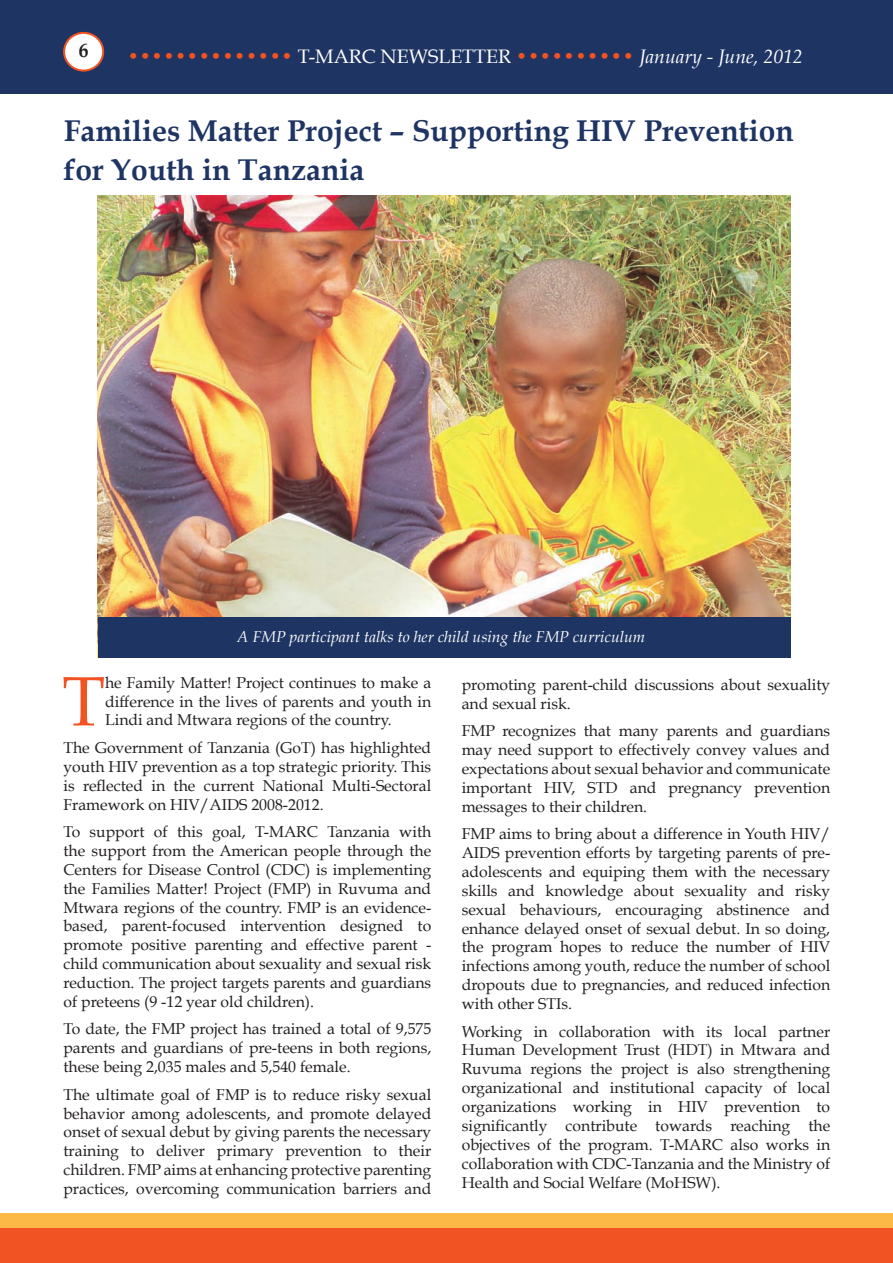
<style>
.page{position:relative;width:893px;height:1263px;background:#fff}
.page>*{position:absolute;margin:0;border:0;box-sizing:border-box;transform-origin:0 0}
.t1{font:69.9px "Book Antiqua";color:#f15422}
.t2{font:700 30px/39px "Book Antiqua";color:#1e3463}
.t3{font:19.5px "Book Antiqua";color:#f15422}
.t4{font:700 19.5px "Book Antiqua";color:#231f20}
.t5{font:15.75px/18.9px "Book Antiqua";color:#231f20;text-align:justify}
.t6{font:italic 15.75px "Book Antiqua";color:#fff}
.s1{color:#fff}
.s2{font-style:italic;color:#fff}
</style>
<div class="page">
<div style="left:0;top:1213px;width:893px;height:50px;background:#fdb945"></div>
<div style="left:0;top:0;width:893px;height:94px;background:#1e3463"></div>
<div style="left:64px;top:33px;width:39px;height:38px;background:#fff;border-radius:50%"></div>
<div style="left:63px;top:32px;width:41px;height:40px;border:2px solid #f15422;border-radius:50%"></div>
<div style="left:0;top:1229px;width:893px;height:34px;background:#f15422"></div>
<img style="left:98px;top:196px;width:692px;height:421px">
<div style="left:98px;top:617px;width:692px;height:40px;background:#1e3463"></div>
<p class="t4" style="left:79px;top:39px;width:11px">6</p>
<p class="t3" style="left:128px;top:44px;width:677px">•••••••••••••• <span class="s1">T-MARC NEWSLETTER</span> •••••••••• <span class="s2">January - June, 2012</span></p>
<h2 class="t2" style="left:64px;top:111px;width:731px">Families Matter Project – Supporting HIV Prevention for Youth in Tanzania</h2>
<p class="t6" style="left:237px;top:627px;width:410px">A FMP participant talks to her child using the FMP curriculum</p>
<p class="t5" style="left:462px;top:675px;width:370px">promoting parent-child discussions about sexuality and sexual risk.</p>
<p class="t5" style="left:462px;top:721px;width:370px">FMP recognizes that many parents and guardians may need support to effectively convey values and expectations about sexual behavior and communicate important HIV, STD and pregnancy prevention messages to their children.</p>
<p class="t5" style="left:462px;top:824px;width:370px">FMP aims to bring about a difference in Youth HIV/ AIDS prevention efforts by targeting parents of pre&shy;adolescents and equiping them with the necessary skills and knowledge about sexuality and risky sexual behaviours, encouraging abstinence and enhance delayed onset of sexual debut. In so doing, the program hopes to reduce the number of HIV infections among youth, reduce the number of school dropouts due to pregnancies, and reduced infection with other STIs.</p>
<p class="t5" style="left:462px;top:1022px;width:370px">Working in collaboration with its local partner Human Development Trust (HDT) in Mtwara and Ruvuma regions the project is also strengthening organizational and institutional capacity of local organizations working in HIV prevention to significantly contribute towards reaching the objectives of the program. T-MARC also works in collaboration with CDC-Tanzania and the Ministry of Health and Social Welfare (MoHSW).</p>
<h1 class="t1" style="left:62px;top:658px;width:44px">T</h1>
<p class="t5" style="left:105px;top:673px;width:328px">he Family Matter! Project continues to make a difference in the lives of parents and youth in Lindi and Mtwara regions of the country.</p>
<p class="t5" style="left:63px;top:738px;width:369px">The Government of Tanzania (GoT) has highlighted youth HIV prevention as a top strategic priority. This is reflected in the current National Multi-Sectoral Framework on HIV/AIDS 2008-2012.</p>
<p class="t5" style="left:63px;top:822px;width:369px">To support of this goal, T-MARC Tanzania with the support from the American people through the Centers for Disease Control (CDC) is implementing the Families Matter! Project (FMP) in Ruvuma and Mtwara regions of the country. FMP is an evidence&shy;based, parent-focused intervention designed to promote positive parenting and effective parent - child communication about sexuality and sexual risk reduction. The project targets parents and guardians of preteens (9 -12 year old children).</p>
<p class="t5" style="left:63px;top:1020px;width:369px">To date, the FMP project has trained a total of 9,575 parents and guardians of pre-teens in both regions, these being 2,035 males and 5,540 female.</p>
<p class="t5" style="left:63px;top:1085px;width:369px">The ultimate goal of FMP is to reduce risky sexual behavior among adolescents, and promote delayed onset of sexual debut by giving parents the necessary training to deliver primary prevention to their children. FMP aims at enhancing protective parenting practices, overcoming communication barriers and</p>
</div>
